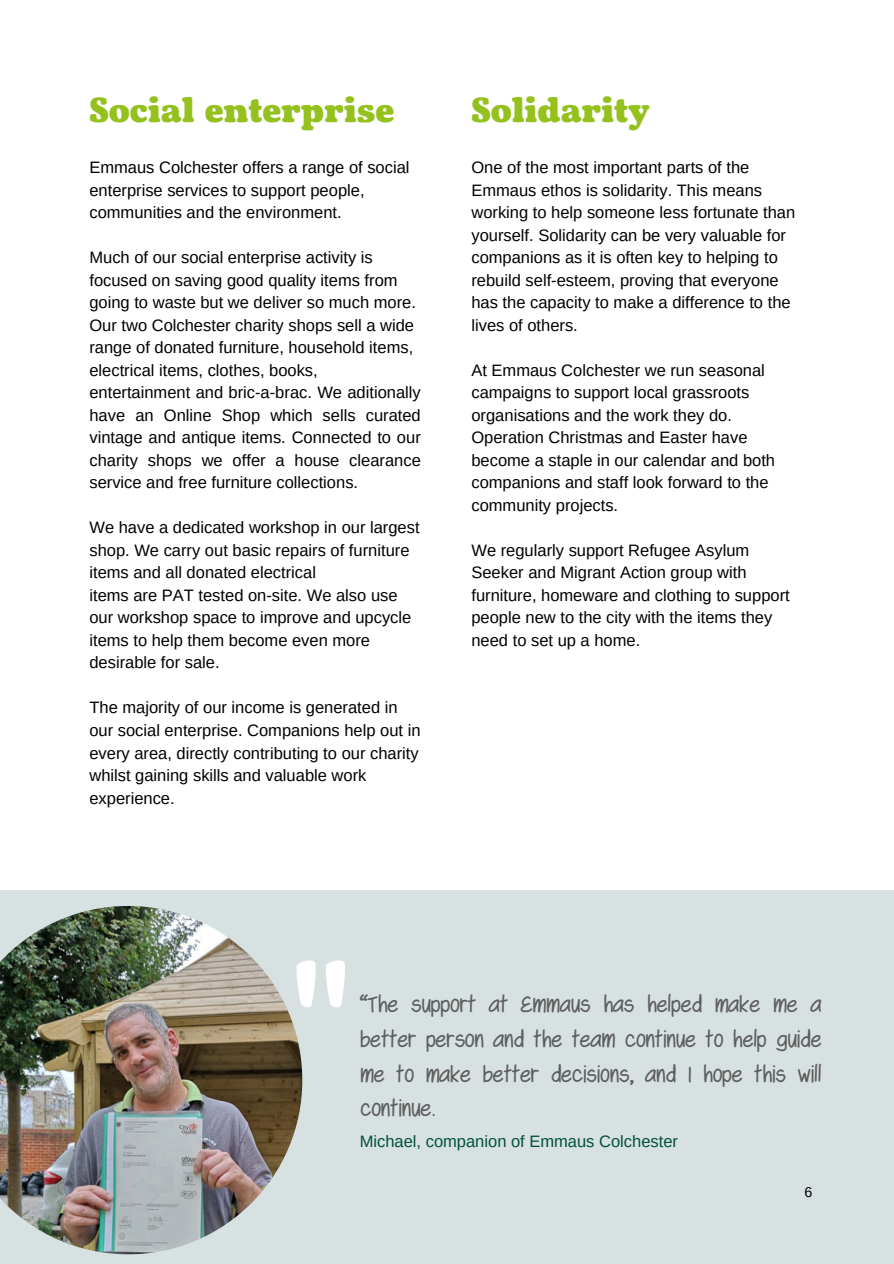
<style>
.page{position:relative;width:894px;height:1264px;background:#fff}
.page>*{position:absolute;margin:0;border:0;box-sizing:border-box;transform-origin:0 0}
.t1{font:146.25px "Emmaus Yeast";color:#fff}
.t2{font:36px "Emmaus Yeast";color:#95c11f}
.t3{font:24.75px/34.5px "Swagger";letter-spacing:.02em;color:#5e5e5e;text-align:justify}
.t4{font:16.5px/22.5px "Arimo";color:#000}
.t5{font:16.5px "Arimo";color:#00513b}
.t6{font:14.25px "Arimo";color:#000}
</style>
<div class="page">
<img style="left:0;top:906px;width:302px;height:348px">
<p class="t2" style="left:89px;top:88px;width:306px">Social enterprise</p>
<h2 class="t2" style="left:471px;top:88px;width:180px">Solidarity</h2>
<p class="t4" style="left:89px;top:156px;width:321px">Emmaus Colchester offers a range of social enterprise services to support people, communities and the environment.</p>
<p class="t4" style="left:89px;top:246px;width:328px">Much of our social enterprise activity is focused on saving good quality items from going to waste but we deliver so much more.<br>Our two Colchester charity shops sell a wide range of donated furniture, household items, electrical items, clothes, books,</p>
<p class="t4" style="left:89px;top:381px;width:333px;text-align:justify">entertainment and bric-a-brac. We aditionally have an Online Shop which sells curated vintage and antique items. Connected to our charity shops we offer a house clearance service and free furniture collections.</p>
<p class="t4" style="left:89px;top:516px;width:331px">We have a dedicated workshop in our largest shop. We carry out basic repairs of furniture items and all donated electrical</p>
<p class="t4" style="left:89px;top:584px;width:309px">items are PAT tested on-site. We also use</p>
<p class="t4" style="left:89px;top:606px;width:323px">our workshop space to improve and upcycle items to help them become even more desirable for sale.</p>
<h1 class="t4" style="left:89px;top:696px;width:309px">The majority of our income is generated in</h1>
<p class="t4" style="left:89px;top:719px;width:332px">our social enterprise. Companions help out in every area, directly contributing to our charity whilst gaining skills and valuable work experience.</p>
<p class="t4" style="left:471px;top:156px;width:325px">One of the most important parts of the Emmaus ethos is solidarity. This means working to help someone less fortunate than yourself. Solidarity can be very valuable for companions as it is often key to helping to rebuild self-esteem, proving that everyone</p>
<p class="t4" style="left:471px;top:291px;width:320px">has the capacity to make a difference to the lives of others.</p>
<p class="t4" style="left:471px;top:359px;width:305px">At Emmaus Colchester we run seasonal campaigns to support local grassroots organisations and the work they do.<br>Operation Christmas and Easter have become a staple in our calendar and both companions and staff look forward to the community projects.</p>
<p class="t4" style="left:471px;top:539px;width:320px">We regularly support Refugee Asylum Seeker and Migrant Action group with furniture, homeware and clothing to support people new to the city with the items they need to set up a home.</p>
<p class="t1" style="left:281px;top:930px;width:79px">"</p>
<p class="t3" style="left:359px;top:987px;width:462px">“The support at Emmaus has helped make me a better person and the team continue to help guide me to make better decisions, and I hope this will continue.</p>
<p class="t5" style="left:359px;top:1131px;width:320px">Michael, companion of Emmaus Colchester</p>
<p class="t6" style="left:804px;top:1184px;width:9px">6</p>
</div>
